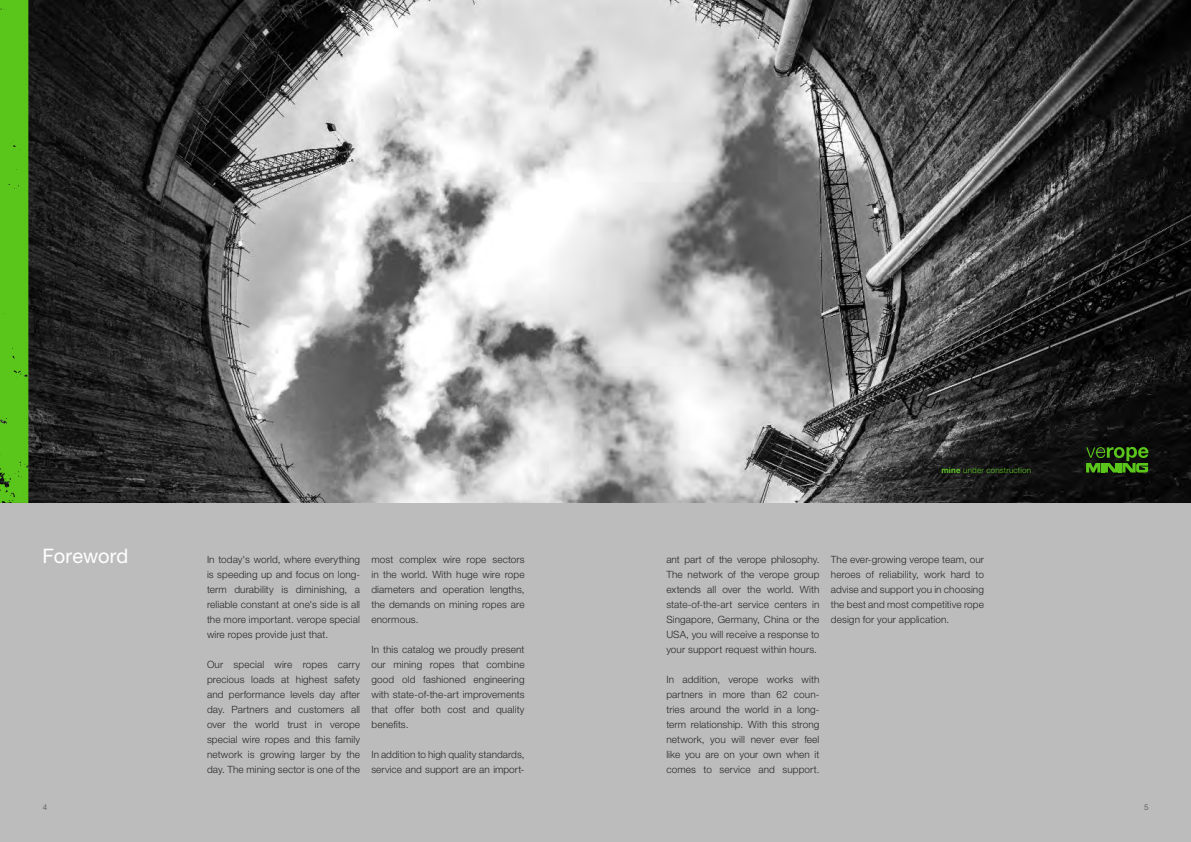
<style>
.page{position:relative;width:1191px;height:842px;background:#fff}
.page>*{position:absolute;margin:0;border:0;box-sizing:border-box;transform-origin:0 0}
.t1{font:20px "Helvetica Neue LT Std";letter-spacing:.005em;color:#fff}
.t2{font:300 10px/15px "Helvetica Neue LT Std";letter-spacing:.01em;color:#282827;text-align:justify}
.t3{font:300 8px "Helvetica Neue LT Std";letter-spacing:.025em;color:#62c927}
.t4{font:8px "Helvetica Neue LT Std";color:#646363}
.s1{font-weight:700}
</style>
<div class="page">
<div style="left:0;top:503px;width:1191px;height:339px;background:#bcbcbc"></div>
<img style="left:28px;top:0;width:1163px;height:503px">
<div style="left:0;top:0;width:28px;height:503px;background:#5ac61b"></div>
<svg style="left:1086px;top:447px;width:62px;height:26px;background:#326613"></svg>
<h1 class="t1" style="left:43px;top:543px;width:87px">Foreword</h1>
<p class="t2" style="left:207px;top:551px;width:155px">In today's world, where everything is speeding up and focus on long&shy;term durability is diminishing, a reliable constant at one's side is all the more important. verope special wire ropes provide just that.</p>
<p class="t2" style="left:207px;top:656px;width:155px">Our special wire ropes carry precious loads at highest safety and performance levels day after day. Partners and customers all over the world trust in verope special wire ropes and this family network is growing larger by the day. The mining sector is one of the</p>
<p class="t2" style="left:371px;top:551px;width:155px">most complex wire rope sectors in the world. With huge wire rope diameters and operation lengths, the demands on mining ropes are enormous.</p>
<p class="t2" style="left:371px;top:641px;width:155px">In this catalog we proudly present our mining ropes that combine good old fashioned engineering with state-of-the-art improvements that offer both cost and quality benefits.</p>
<p class="t2" style="left:371px;top:746px;width:155px">In addition to high quality standards, service and support are an import-</p>
<p class="t3" style="left:941px;top:465px;width:91px"><span class="s1">mine</span> under construction</p>
<p class="t2" style="left:666px;top:551px;width:155px">ant part of the verope philosophy.<br>The network of the verope group extends all over the world. With state-of-the-art service centers in Singapore, Germany, China or the USA, you will receive a response to your support request within hours.</p>
<p class="t2" style="left:666px;top:671px;width:155px">In addition, verope works with partners in more than 62 coun&shy;tries around the world in a long&shy;term relationship. With this strong network, you will never ever feel like you are on your own when it comes to service and support.</p>
<p class="t2" style="left:831px;top:551px;width:155px">The ever-growing verope team, our heroes of reliability, work hard to advise and support you in choosing the best and most competitive rope design for your application.</p>
<p class="t4" style="left:43px;top:802px;width:6px">4</p>
<p class="t4" style="left:1144px;top:802px;width:6px">5</p>
</div>
